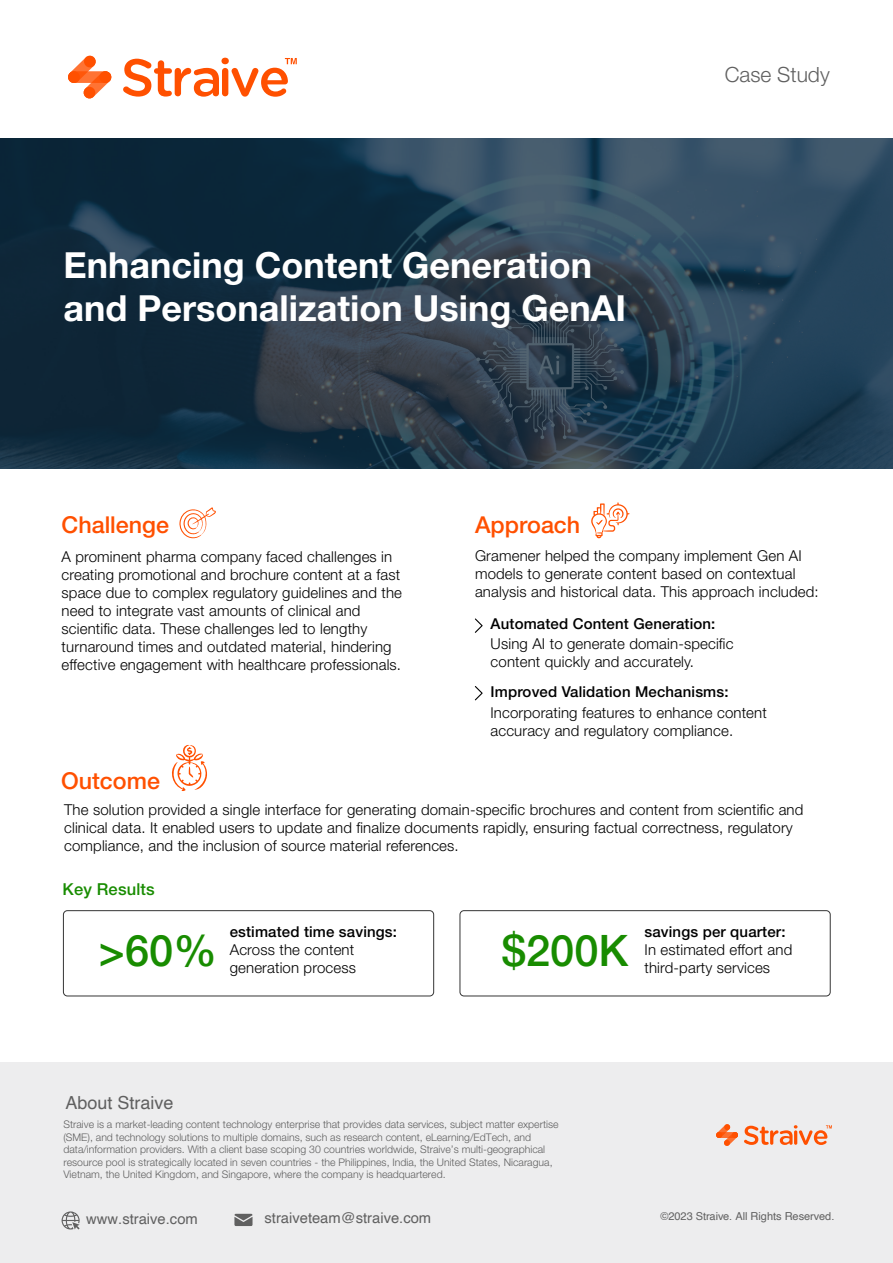
<style>
.page{position:relative;width:893px;height:1263px;background:#fff}
.page>*{position:absolute;margin:0;border:0;box-sizing:border-box;transform-origin:0 0}
.t1{font:500 43.5px "Helvetica Neue LT Std";color:#188c00}
.t2{font:700 36px/43.2px "Helvetica Neue LT Std";color:#fff}
.t3{font:500 23.25px "Helvetica Neue LT Std";color:#ff5000}
.t4{font:300 21px "Helvetica Neue LT Std";color:#606060}
.t5{font:18px "Helvetica";color:#606060}
.t6{font:500 16.5px "Helvetica Neue LT Std";letter-spacing:.01em;color:#188c00}
.t7{font:300 15px/18px "Helvetica Neue LT Std";letter-spacing:.01em;color:#000}
.t8{font:500 15px "Helvetica Neue LT Std";letter-spacing:.01em;color:#000}
.t9{font:14.7px "Helvetica";color:#606060}
.t10{font:10.95px "Helvetica";color:#606060}
.t11{font:300 10.5px/12.6px "Helvetica Neue LT Std";color:#606060}
</style>
<div class="page">
<svg style="left:0;top:139px;width:893px;height:330px;background:#223a4d"></svg>
<div style="left:0;top:1062px;width:893px;height:201px;background:#ededee"></div>
<svg style="left:68px;top:56px;width:43px;height:42px"></svg>
<svg style="left:123px;top:58px;width:174px;height:39px"></svg>
<svg style="left:234px;top:1214px;width:19px;height:12px"></svg>
<svg style="left:62px;top:1211px;width:18px;height:18px"></svg>
<svg style="left:716px;top:1124px;width:22px;height:22px"></svg>
<svg style="left:744px;top:1125px;width:88px;height:20px"></svg>
<svg style="left:475px;top:618px;width:8px;height:15px"></svg>
<svg style="left:475px;top:686px;width:8px;height:14px"></svg>
<div style="left:63px;top:910px;width:371px;height:86px;border:1px solid #353535;border-radius:4px"></div>
<div style="left:460px;top:910px;width:370px;height:86px;border:1px solid #353535;border-radius:4px"></div>
<svg style="left:179px;top:507px;width:37px;height:32px"></svg>
<svg style="left:591px;top:502px;width:38px;height:36px"></svg>
<svg style="left:172px;top:744px;width:35px;height:47px"></svg>
<h2 class="t2" style="left:63px;top:243px;width:564px">Enhancing Content Generation and Personalization Using GenAI</h2>
<h3 class="t4" style="left:725px;top:62px;width:107px">Case Study</h3>
<h3 class="t3" style="left:62px;top:511px;width:109px">Challenge</h3>
<p class="t7" style="left:62px;top:547px;width:342px">A prominent pharma company faced challenges in creating promotional and brochure content at a fast space due to complex regulatory guidelines and the need to integrate vast amounts of clinical and scientific data. These challenges led to lengthy turnaround times and outdated material, hindering effective engagement with healthcare professionals.</p>
<h3 class="t3" style="left:475px;top:511px;width:107px">Approach</h3>
<p class="t7" style="left:475px;top:546px;width:345px">Gramener helped the company implement Gen AI models to generate content based on contextual analysis and historical data. This approach included:</p>
<p class="t8" style="left:491px;top:614px;width:226px">Automated Content Generation:</p>
<p class="t7" style="left:491px;top:635px;width:244px">Using AI to generate domain-specific content quickly and accurately.</p>
<p class="t8" style="left:491px;top:683px;width:239px">Improved Validation Mechanisms:</p>
<p class="t7" style="left:490px;top:703px;width:278px">Incorporating features to enhance content accuracy and regulatory compliance.</p>
<h3 class="t3" style="left:61px;top:767px;width:100px">Outcome</h3>
<p class="t7" style="left:64px;top:801px;width:741px">The solution provided a single interface for generating domain-specific brochures and content from scientific and clinical data. It enabled users to update and finalize documents rapidly, ensuring factual correctness, regulatory compliance, and the inclusion of source material references.</p>
<p class="t6" style="left:63px;top:880px;width:94px">Key Results</p>
<h1 class="t1" style="left:99px;top:925px;width:119px">&gt;60%</h1>
<p class="t8" style="left:230px;top:922px;width:169px">estimated time savings:</p>
<p class="t7" style="left:230px;top:940px;width:128px">Across the content generation process</p>
<p class="t5" style="left:65px;top:1089px;width:110px">About Straive</p>
<h1 class="t1" style="left:502px;top:925px;width:128px">$200K</h1>
<p class="t8" style="left:644px;top:922px;width:142px">savings per quarter:</p>
<p class="t7" style="left:644px;top:940px;width:149px">In estimated effort and third-party services</p>
<p class="t11" style="left:63px;top:1118px;width:497px">Straive is a market-leading content technology enterprise that provides data services, subject matter expertise (SME), and technology solutions to multiple domains, such as research content, eLearning/EdTech, and data/information providers. With a client base scoping 30 countries worldwide, Straive’s multi-geographical resource pool is strategically located in seven countries - the Philippines, India, the United States, Nicaragua, Vietnam, the United Kingdom, and Singapore, where the company is headquartered.</p>
<p class="t9" style="left:86px;top:1207px;width:113px">www.straive.com</p>
<p class="t9" style="left:265px;top:1206px;width:168px">straiveteam@straive.com</p>
<p class="t10" style="left:660px;top:1208px;width:176px">©2023 Straive. All Rights Reserved.</p>
</div>
